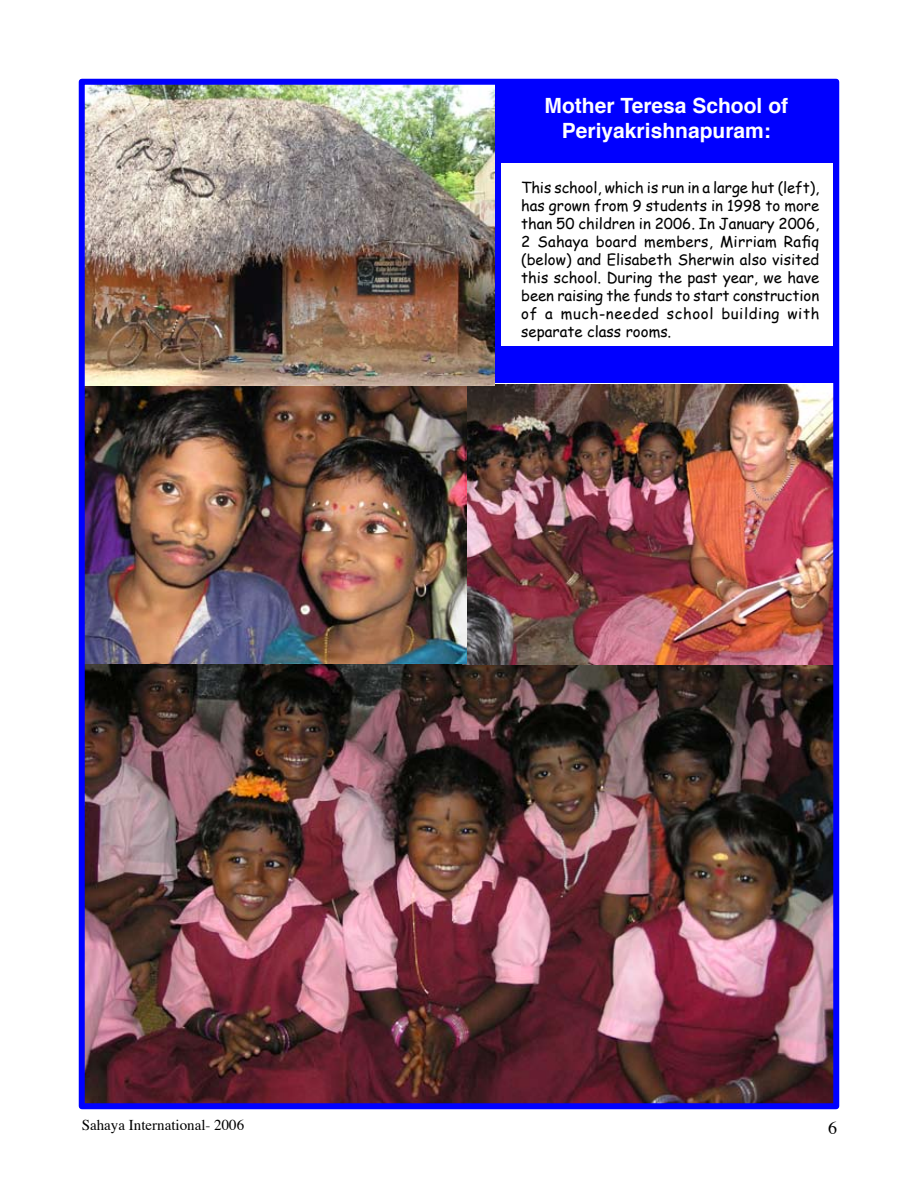
<style>
.page{position:relative;width:918px;height:1188px;background:#fff}
.page>*{position:absolute;margin:0;border:0;box-sizing:border-box;transform-origin:0 0}
.t1{font:700 21px/25.2px "Helvetica";color:#fff;text-align:center}
.t2{font:15px/18px "Comic Sans MS";letter-spacing:.04em;color:#000;text-align:justify}
.t3{font:15px "Times";color:#000}
</style>
<div class="page">
<img style="left:86px;top:664px;width:746px;height:438px">
<img style="left:462px;top:384px;width:370px;height:281px">
<img style="left:86px;top:386px;width:381px;height:278px">
<img style="left:86px;top:86px;width:409px;height:299px">
<div style="left:496px;top:81px;width:341px;height:302px;background:#00f"></div>
<div style="left:501px;top:163px;width:332px;height:183px;background:#fff"></div>
<div style="left:79px;top:79px;width:760px;height:1030px;border:6px solid #00f"></div>
<h1 class="t1" style="left:545px;top:92px;width:245px">Mother Teresa School of<br>Periyakrishnapuram:</h1>
<p class="t2" style="left:521px;top:178px;width:300px">This school, which is run in a large hut (left), has grown from 9 students in 1998 to more than 50 children in 2006. In January 2006, 2 Sahaya board members, Mirriam Rafiq (below) and Elisabeth Sherwin also visited this school. During the past year, we have been raising the funds to start construction of a much-needed school building with separate class rooms.</p>
<p class="t3" style="left:82px;top:1110px;width:164px">Sahaya International- 2006</p>
</div>
